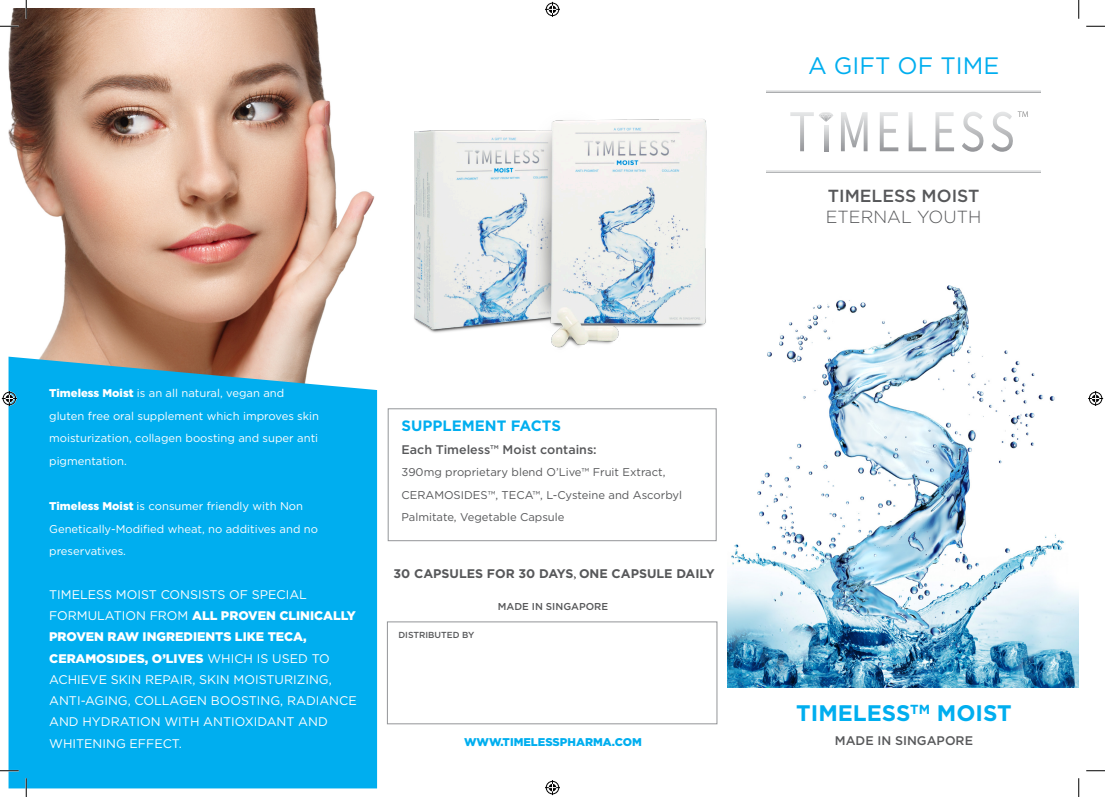
<style>
.page{position:relative;width:1105px;height:797px;background:#fff}
.page>*{position:absolute;margin:0;border:0;box-sizing:border-box;transform-origin:0 0}
.t1{font:23.75px "Gotham";color:#00aeef}
.t2{font:700 22.5px "Gotham";color:#00aeef}
.t3{font:500 17.5px "Gotham";color:#57585a}
.t4{font:300 17.5px "Gotham";color:#57585a}
.t5{font:700 15px "Gotham";color:#00aeef}
.t6{font:12.5px/21.2px "Gotham";color:#fff}
.t7{font:500 12.5px "Gotham";color:#57585a}
.t8{font:700 12.5px "Gotham";color:#57585a}
.t9{font:11.25px/22.5px "Gotham";color:#fff;text-align:justify}
.t10{font:11.25px/22.5px "Gotham";color:#57585a}
.t11{font:900 11.25px "Gotham";color:#00aeef}
.t12{font:500 10px "Gotham";color:#57585a}
.t13{font:500 8.75px "Gotham";color:#57585a}
.s1{font-weight:900}
.s2{font-family:"Minion Pro";font-weight:400;color:#231f20}
</style>
<div class="page">
<img style="left:9px;top:9px;width:369px;height:389px">
<div style="left:9px;top:356px;width:368px;height:432px;background:#00aeef"></div>
<div style="left:387px;top:621px;width:330px;height:103px;border:1px solid #939598"></div>
<div style="left:388px;top:408px;width:328px;height:133px;background:#fff;border:1px solid #939598"></div>
<svg style="left:841px;top:112px;width:26px;height:39px"></svg>
<svg style="left:962px;top:112px;width:22px;height:40px"></svg>
<svg style="left:909px;top:112px;width:17px;height:39px"></svg>
<svg style="left:935px;top:112px;width:19px;height:39px"></svg>
<svg style="left:880px;top:112px;width:18px;height:39px"></svg>
<svg style="left:790px;top:112px;width:43px;height:39px"></svg>
<svg style="left:767px;top:171px;width:273px;height:2px"></svg>
<svg style="left:767px;top:91px;width:273px;height:2px"></svg>
<svg style="left:991px;top:111px;width:37px;height:41px"></svg>
<img style="left:728px;top:285px;width:351px;height:402px">
<img style="left:341px;top:79px;width:397px;height:288px">
<svg style="left:0;top:25px;width:19px;height:2px"></svg>
<svg style="left:1086px;top:25px;width:19px;height:2px"></svg>
<svg style="left:0;top:770px;width:19px;height:1px"></svg>
<svg style="left:1086px;top:770px;width:19px;height:1px"></svg>
<svg style="left:25px;top:0;width:2px;height:19px"></svg>
<svg style="left:25px;top:778px;width:2px;height:19px"></svg>
<svg style="left:1078px;top:0;width:1px;height:19px"></svg>
<svg style="left:1078px;top:778px;width:1px;height:19px"></svg>
<svg style="left:545px;top:2px;width:15px;height:15px"></svg>
<svg style="left:545px;top:780px;width:15px;height:15px"></svg>
<svg style="left:2px;top:391px;width:15px;height:15px"></svg>
<svg style="left:1088px;top:391px;width:15px;height:15px"></svg>
<p class="t9" style="left:49px;top:382px;width:237px"><span class="s1">Timeless Moist</span> is an all natural, vegan and</p>
<p class="t9" style="left:49px;top:404px;width:271px">gluten free oral supplement which improves skin moisturization, collagen boosting and super anti pigmentation.</p>
<p class="t9" style="left:49px;top:494px;width:270px;text-align:left"><span class="s1">Timeless Moist</span> is consumer friendly with Non<br>Genetically-Modified wheat, no additives and no preservatives.</p>
<p class="t6" style="left:49px;top:583px;width:309px">TIMELESS MOIST CONSISTS OF SPECIAL FORMULATION FROM <span class="s1">ALL PROVEN CLINICALLY PROVEN RAW INGREDIENTS LIKE TECA, CERAMOSIDES, O’LIVES</span> WHICH IS USED TO ACHIEVE SKIN REPAIR, SKIN MOISTURIZING, ANTI-AGING, COLLAGEN BOOSTING, RADIANCE AND HYDRATION WITH ANTIOXIDANT AND WHITENING EFFECT.</p>
<p class="t5" style="left:401px;top:416px;width:161px">SUPPLEMENT FACTS</p>
<p class="t7" style="left:401px;top:441px;width:197px">Each Timeless™ Moist contains:</p>
<p class="t10" style="left:401px;top:460px;width:282px">390mg proprietary blend O’Live™ Fruit Extract,<br>CERAMOSIDES™, TECA™, L-Cysteine and Ascorbyl<br>Palmitate, Vegetable Capsule</p>
<p class="t8" style="left:393px;top:565px;width:323px">30 CAPSULES FOR 30 DAYS<span class="s2">,</span> ONE CAPSULE DAILY</p>
<p class="t13" style="left:398px;top:628px;width:78px">DISTRIBUTED BY</p>
<p class="t12" style="left:498px;top:600px;width:112px">MADE IN SINGAPORE</p>
<p class="t11" style="left:464px;top:734px;width:179px">WWW.TIMELESSPHARMA.COM</p>
<p class="t1" style="left:808px;top:50px;width:193px">A GIFT OF TIME</p>
<p class="t3" style="left:828px;top:184px;width:153px">TIMELESS MOIST</p>
<p class="t4" style="left:826px;top:205px;width:157px">ETERNAL YOUTH</p>
<p class="t2" style="left:796px;top:698px;width:217px">TIMELESS<sup>TM</sup> MOIST</p>
<p class="t7" style="left:835px;top:732px;width:140px">MADE IN SINGAPORE</p>
</div>
